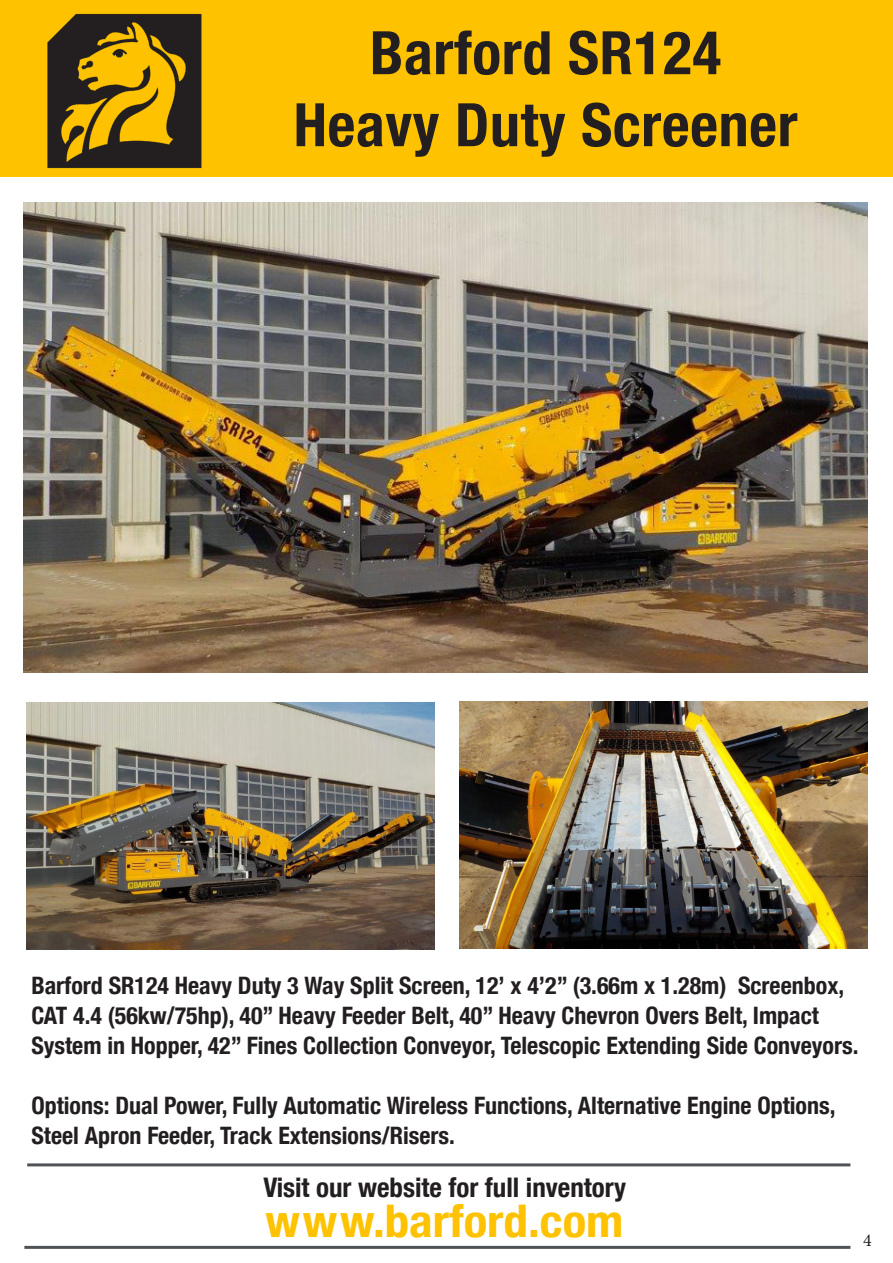
<style>
.page{position:relative;width:893px;height:1263px;background:#fff}
.page>*{position:absolute;margin:0;border:0;box-sizing:border-box;transform-origin:0 0}
.t1{font:700 condensed 60px "Helvetica Neue LT Com";letter-spacing:.01em;color:#231f20}
.t2{font:700 condensed 45px "Helvetica Neue LT Com";color:#fec200;scale:1.09 1}
.t3{font:700 condensed 27px "Helvetica Neue LT Com";color:#231f20}
.Caption_Box{font:700 condensed 24px/30px "Helvetica Neue LT Com";color:#231f20}
.t4{font:18px "Minion Pro";color:#231f20}
</style>
<div class="page">
<div style="left:0;top:0;width:893px;height:177px;background:#fec200"></div>
<img style="left:47px;top:13px;width:155px;height:156px">
<img style="left:24px;top:203px;width:844px;height:469px">
<img style="left:26px;top:702px;width:408px;height:247px">
<img style="left:460px;top:701px;width:408px;height:247px">
<hr style="left:24px;top:1246px;width:826px;height:3px;background:#4f5358">
<hr style="left:27px;top:1163px;width:823px;height:3px;background:#4f5358">
<p class="t1" style="left:370px;top:17px;width:353px">Barford SR124</p>
<p class="t1" style="left:294px;top:89px;width:505px">Heavy Duty Screener</p>
<p class="Caption_Box" style="left:31px;top:971px;width:814px">Barford SR124 Heavy Duty 3 Way Split Screen, 12’ x 4’2” (3.66m x 1.28m) Screenbox,<br>CAT 4.4 (56kw/75hp), 40” Heavy Feeder Belt, 40” Heavy Chevron Overs Belt, Impact</p>
<p class="Caption_Box" style="left:31px;top:1031px;width:829px">System in Hopper, 42” Fines Collection Conveyor, Telescopic Extending Side Conveyors.</p>
<p class="Caption_Box" style="left:31px;top:1091px;width:805px">Options: Dual Power, Fully Automatic Wireless Functions, Alternative Engine Options,<br>Steel Apron Feeder, Track Extensions/Risers.</p>
<p class="t3" style="left:263px;top:1171px;width:364px">Visit our website for full inventory</p>
<p class="t2" style="left:265px;top:1194px;width:330px">www.barford.com</p>
<p class="t4" style="left:863px;top:1228px;width:10px">4</p>
</div>
